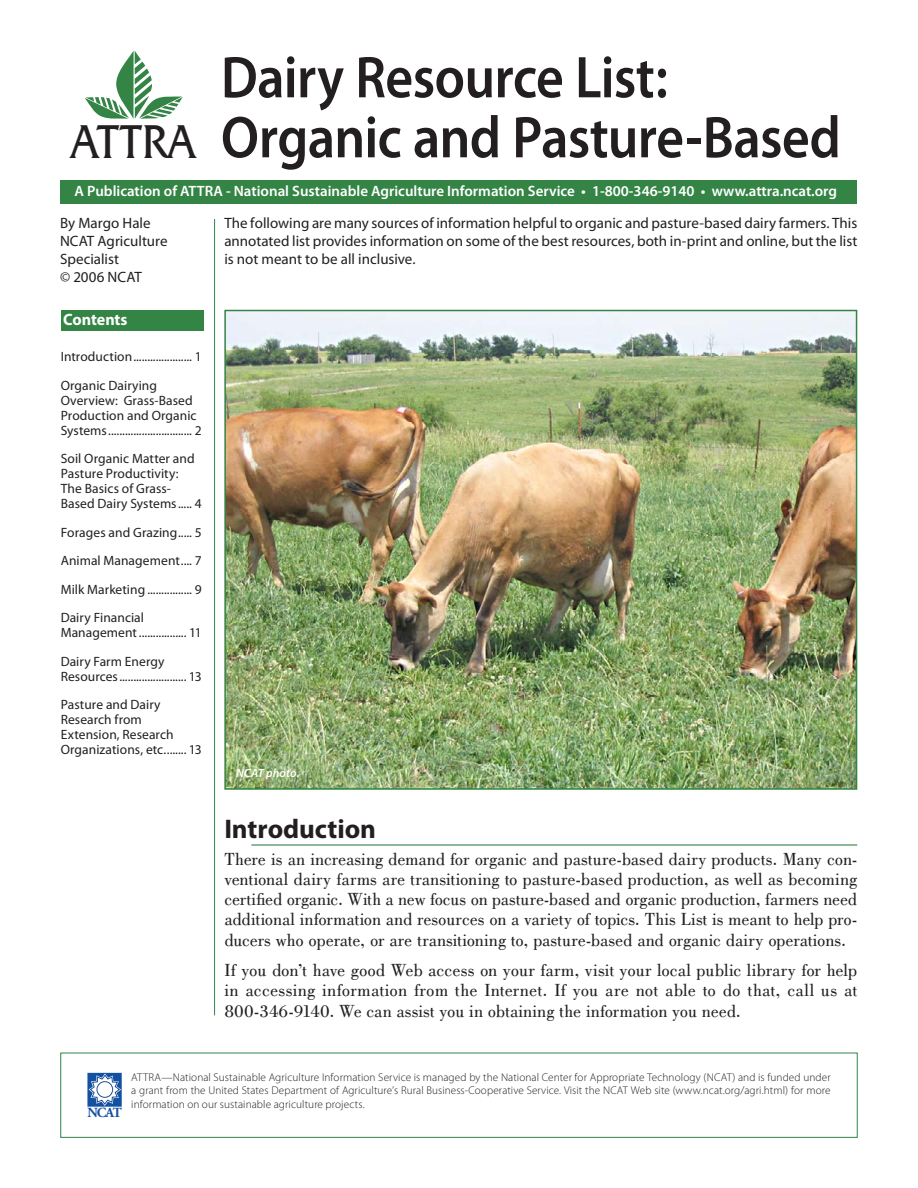
<style>
.page{position:relative;width:918px;height:1188px;background:#fff}
.page>*{position:absolute;margin:0;border:0;box-sizing:border-box;transform-origin:0 0}
.t1{font:600 59.4px/60px "Myriad Pro";letter-spacing:-.01em;color:#231f20;scale:.91 1}
.t2{font:48.75px "Friz Quadrata IT Cby BT";letter-spacing:-.025em;color:#231f20;scale:.91 1}
.t3{font:700 27px "Myriad Pro";letter-spacing:-.005em;color:#231f20}
.t4{font:18px/20.2px "Bodoni";color:#231f20;text-align:justify}
.t5{font:700 16.5px "Myriad Pro";letter-spacing:-.005em;color:#fff}
.t6{font:15px/18px "Myriad";color:#231f20;text-align:justify}
.t7{font:600 15px "Myriad Pro";color:#fff}
.t8{font:15px/18px "Myriad Pro";color:#231f20}
.t9{font:13.5px/15px "Myriad Pro";letter-spacing:.005em;color:#231f20}
.t10{font:italic 600 12px "Myriad Pro";letter-spacing:.01em;color:#fff}
.t11{font:300 11.25px/13.5px "Myriad Pro";letter-spacing:.01em;color:#231f20;text-align:justify}
</style>
<div class="page">
<div style="left:61px;top:180px;width:796px;height:23px;background:#338445"></div>
<svg style="left:85px;top:51px;width:98px;height:68px"></svg>
<div style="left:60px;top:1053px;width:798px;height:85px;border:1px solid #338445"></div>
<div style="left:61px;top:310px;width:142px;height:20px;background:#338445"></div>
<hr style="left:251px;top:844px;width:606px;height:2px;background:#338445">
<img style="left:227px;top:313px;width:627px;height:474px">
<div style="left:224px;top:310px;width:633px;height:480px;border:2px solid #338445"></div>
<hr style="left:214px;top:219px;width:1px;height:796px;background:#338445">
<svg style="left:87px;top:1073px;width:35px;height:34px"></svg>
<h2 class="t2" style="left:71px;top:112px;width:138px">ATTRA</h2>
<h1 class="t1" style="left:221px;top:53px;width:683px">Dairy Resource List:<br>Organic and Pasture-Based</h1>
<p class="t7" style="left:75px;top:185px;width:764px">A Publication of ATTRA - National Sustainable Agriculture Information Service • 1-800-346-9140 • www.attra.ncat.org</p>
<p class="t8" style="left:60px;top:216px;width:109px">By Margo Hale<br>NCAT Agriculture<br>Specialist<br>© 2006 NCAT</p>
<p class="t5" style="left:63px;top:314px;width:66px">Contents</p>
<p class="t9" style="left:61px;top:344px;width:143px;line-height:28.5px">Introduction ..................... 1<br>Organic Dairying</p>
<p class="t9" style="left:61px;top:394px;width:143px">Overview: Grass-Based<br>Production and Organic<br>Systems .............................. 2</p>
<p class="t9" style="left:61px;top:452px;width:142px">Soil Organic Matter and<br>Pasture Productivity:<br>The Basics of Grass-<br>Based Dairy Systems ..... 4</p>
<p class="t9" style="left:61px;top:519px;width:143px;line-height:28.5px;text-align:justify">Forages and Grazing ..... 5<br>Animal Management .... 7<br>Milk Marketing ................ 9<br>Dairy Financial</p>
<p class="t9" style="left:61px;top:620px;width:143px;line-height:28.5px">Management ................. 11<br>Dairy Farm Energy</p>
<p class="t9" style="left:61px;top:663px;width:142px;line-height:28.5px">Resources ........................ 13<br>Pasture and Dairy</p>
<p class="t9" style="left:61px;top:713px;width:143px">Research from<br>Extension, Research<br>Organizations, etc. ....... 13</p>
<p class="t6" style="left:224px;top:216px;width:635px">The following are many sources of information helpful to organic and pasture-based dairy farmers. This annotated list provides information on some of the best resources, both in-print and online, but the list is not meant to be all inclusive.</p>
<p class="t10" style="left:236px;top:768px;width:65px">NCAT photo.</p>
<h3 class="t3" style="left:224px;top:818px;width:153px">Introduction</h3>
<p class="t4" style="left:224px;top:849px;width:634px">There is an increasing demand for organic and pasture-based dairy products. Many con&shy;ventional dairy farms are transitioning to pasture-based production, as well as becoming certified organic. With a new focus on pasture-based and organic production, farmers need additional information and resources on a variety of topics. This List is meant to help pro&shy;ducers who operate, or are transitioning to, pasture-based and organic dairy operations.</p>
<p class="t4" style="left:224px;top:960px;width:634px">If you don’t have good Web access on your farm, visit your local public library for help in accessing information from the Internet. If you are not able to do that, call us at 800-346-9140. We can assist you in obtaining the information you need.</p>
<p class="t11" style="left:131px;top:1071px;width:701px">ATTRA—National Sustainable Agriculture Information Service is managed by the National Center for Appropriate Technology (NCAT) and is funded under a grant from the United States Department of Agriculture’s Rural Business-Cooperative Service. Visit the NCAT Web site (www.ncat.org/agri.html) for more information on our sustainable agriculture projects.</p>
</div>
